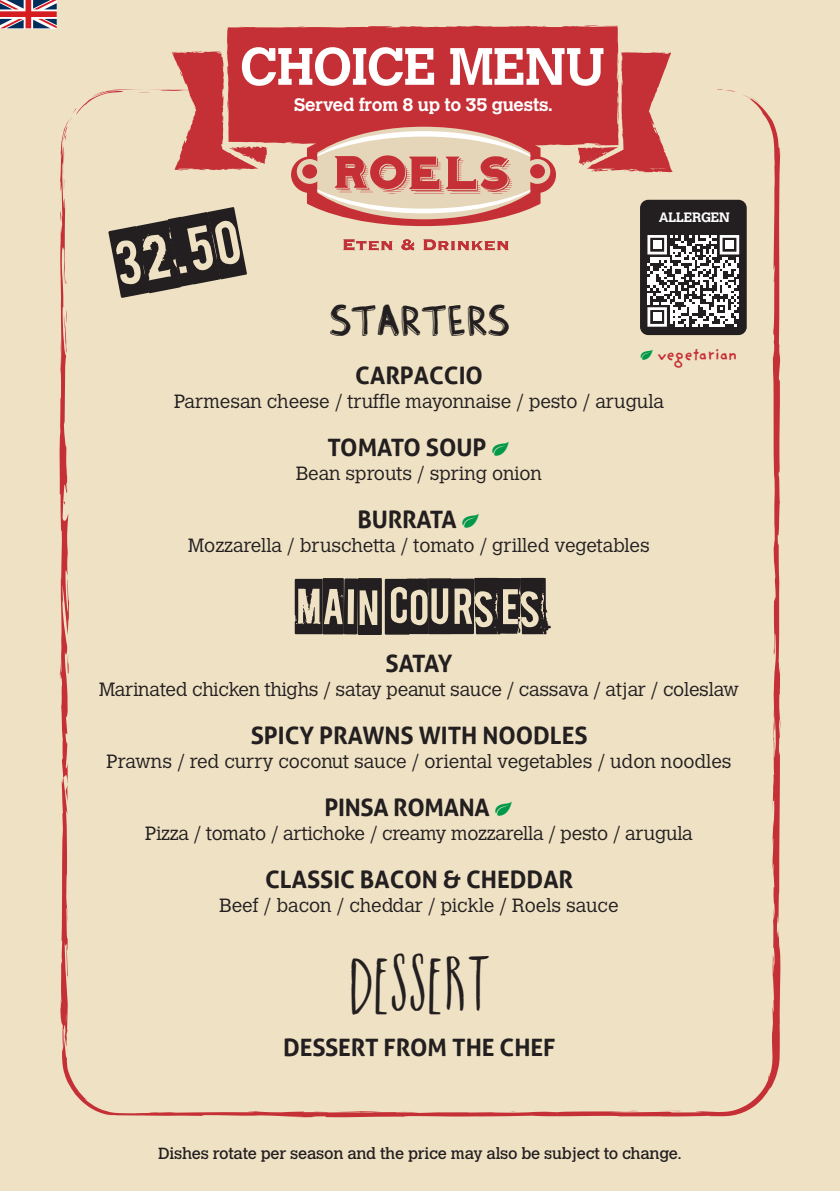
<style>
.page{position:relative;width:840px;height:1191px;background:#fff}
.page>*{position:absolute;margin:0;border:0;box-sizing:border-box;transform-origin:0 0}
.t1{font:63.6px "Payday";color:#231f20}
.t2{font:52px "Payday";color:#231f20}
.t3{font:700 52px "Calvert MT Std";letter-spacing:-.015em;color:#fff}
.t4{font:44px "Supernova";letter-spacing:-.005em;color:#231f20}
.t5{font:40px "Barlow Solid";color:#231f20}
.t6{font:700 24px "Aller";color:#231f20}
.t7{font:300 19px "Calvert MT Std";letter-spacing:-.005em;color:#231f20}
.t8{font:700 18px "Calvert MT Std";letter-spacing:-.015em;color:#fff}
.t9{font:16px "Calvert MT Std";letter-spacing:-.015em;color:#231f20}
.t10{font:700 16px "Providence Sans";letter-spacing:-.025em;color:#c53036}
.t11{font:700 13.4px "Calvert MT Std";letter-spacing:-.015em;color:#fff}
.s1{font-family:"Leafs";font-weight:400;font-size:22px;color:#00984a}
.s2{font-family:"Leafs";font-weight:400;color:#00984a}
</style>
<div class="page">
<div style="left:0;top:0;width:839px;height:1191px;background:#efe2c4"></div>
<div style="left:59px;top:95px;width:722px;height:1022px;background:#efe2c4"></div>
<svg style="left:64px;top:1032px;width:4px;height:22px"></svg>
<svg style="left:766px;top:1072px;width:3px;height:9px"></svg>
<svg style="left:64px;top:303px;width:3px;height:30px"></svg>
<svg style="left:67px;top:652px;width:2px;height:24px"></svg>
<svg style="left:748px;top:96px;width:11px;height:8px"></svg>
<svg style="left:711px;top:89px;width:24px;height:3px"></svg>
<svg style="left:313px;top:1111px;width:13px;height:1px"></svg>
<svg style="left:658px;top:1110px;width:24px;height:1px"></svg>
<svg style="left:227px;top:25px;width:391px;height:120px"></svg>
<div style="left:229px;top:28px;width:385px;height:113px;background:#c53036"></div>
<div style="left:228px;top:27px;width:387px;height:115px;border:2px solid #c53036"></div>
<svg style="left:60px;top:51px;width:208px;height:183px;background:#e4b7a2"></svg>
<svg style="left:577px;top:52px;width:95px;height:120px"></svg>
<svg style="left:343px;top:239px;width:49px;height:11px"></svg>
<svg style="left:401px;top:239px;width:13px;height:11px"></svg>
<svg style="left:423px;top:239px;width:85px;height:11px"></svg>
<svg style="left:291px;top:126px;width:264px;height:100px;background:#db9b8d"></svg>
<div style="left:639px;top:200px;width:107px;height:135px;background:#231f20;border-radius:8px"></div>
<svg style="left:647px;top:235px;width:91px;height:92px"></svg>
<div style="left:652px;top:240px;width:9px;height:9px;background:#fff"></div>
<div style="left:724px;top:240px;width:9px;height:9px;background:#fff"></div>
<div style="left:652px;top:313px;width:9px;height:8px;background:#fff"></div>
<svg style="left:0;top:0;width:57px;height:28px"></svg>
<p class="t3" style="left:240px;top:34px;width:366px">CHOICE MENU</p>
<p class="t8" style="left:294px;top:93px;width:260px">Served from 8 up to 35 guests.</p>
<p class="t1" style="left:108px;top:230px;width:130px;rotate:-11deg">32.50</p>
<p class="t11" style="left:658px;top:209px;width:73px">ALLERGEN</p>
<p class="t5" style="left:329px;top:299px;width:182px">STARTERS</p>
<p class="t6" style="left:355px;top:361px;width:129px">CARPACCIO</p>
<p class="t7" style="left:174px;top:391px;width:491px">Parmesan cheese / truffle mayonnaise / pesto / arugula</p>
<p class="t6" style="left:327px;top:433px;width:184px">TOMATO SOUP <span class="s1">M</span></p>
<p class="t7" style="left:296px;top:463px;width:247px">Bean sprouts / spring onion</p>
<p class="t6" style="left:357px;top:505px;width:124px">BURRATA <span class="s1">M</span></p>
<p class="t7" style="left:188px;top:535px;width:462px">Mozzarella / bruschetta / tomato / grilled vegetables</p>
<p class="t2" style="left:294px;top:577px;width:250px">MAIN COURSES</p>
<p class="t6" style="left:385px;top:649px;width:69px">SATAY</p>
<p class="t7" style="left:99px;top:679px;width:641px">Marinated chicken thighs / satay peanut sauce / cassava / atjar / coleslaw</p>
<p class="t6" style="left:250px;top:721px;width:338px">SPICY PRAWNS WITH NOODLES</p>
<p class="t7" style="left:106px;top:751px;width:626px">Prawns / red curry coconut sauce / oriental vegetables / udon noodles</p>
<p class="t6" style="left:324px;top:793px;width:191px">PINSA ROMANA <span class="s1">M</span></p>
<p class="t7" style="left:145px;top:823px;width:548px">Pizza / tomato / artichoke / creamy mozzarella / pesto / arugula</p>
<p class="t6" style="left:265px;top:865px;width:309px">CLASSIC BACON &amp; CHEDDAR</p>
<p class="t7" style="left:219px;top:895px;width:400px">Beef / bacon / cheddar / pickle / Roels sauce</p>
<p class="t4" style="left:349px;top:955px;width:142px">DESSERT</p>
<p class="t6" style="left:283px;top:1033px;width:274px">DESSERT FROM THE CHEF</p>
<p class="t10" style="left:639px;top:345px;width:99px"><span class="s2">M</span> vegetarian</p>
<p class="t9" style="left:158px;top:1144px;width:525px">Dishes rotate per season and the price may also be subject to change.</p>
</div>
